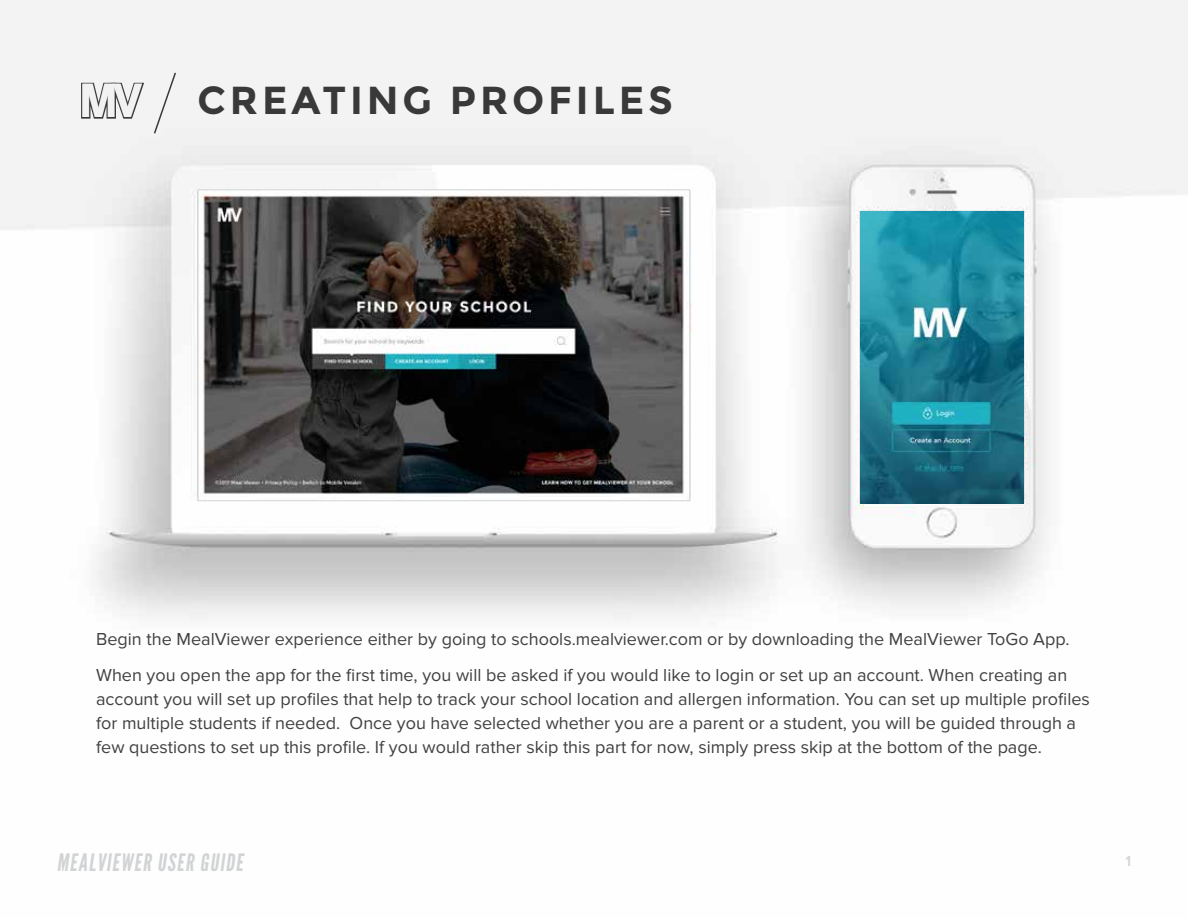
<style>
.page{position:relative;width:1188px;height:918px;background:#fff}
.page>*{position:absolute;margin:0;border:0;box-sizing:border-box;transform-origin:0 0}
.t1{font:700 39px "Montserrat";letter-spacing:.1em;color:#393939}
.t2{font:24px "League Gothic";color:#d1d3d4}
.t3{font:18px/24px "Proxima Nova";color:#414042}
.t4{font:600 15px "Proxima Nova";color:#d1d3d4}
.s1{font-family:"Coolvetica Rg";font-weight:400;font-size:49.5px;color:#f2f2f2}
</style>
<div class="page">
<img style="left:0;top:0;width:1188px;height:620px">
<svg style="left:80px;top:72px;width:66px;height:49px"></svg>
<img style="left:200px;top:192px;width:488px;height:307px">
<div style="left:198px;top:190px;width:492px;height:311px;border:1px solid #d1d3d4"></div>
<img style="left:862px;top:214px;width:160px;height:287px">
<svg style="left:153px;top:71px;width:24px;height:64px"></svg>
<h1 class="t1" style="left:81px;top:77px;width:593px"><span class="s1">MV</span> CREATING PROFILES</h1>
<p class="t3" style="left:96px;top:622px;width:975px;line-height:36px">Begin the MealViewer experience either by going to schools.mealviewer.com or by downloading the MealViewer ToGo App.<br>When you open the app for the first time, you will be asked if you would like to login or set up an account. When creating an</p>
<p class="t3" style="left:96px;top:688px;width:995px">account you will set up profiles that help to track your school location and allergen information. You can set up multiple profiles for multiple students if needed. Once you have selected whether you are a parent or a student, you will be guided through a few questions to set up this profile. If you would rather skip this part for now, simply press skip at the bottom of the page.</p>
<h2 class="t2" style="left:57px;top:848px;width:192px">MEALVIEWER USER GUIDE</h2>
<p class="t4" style="left:1125px;top:852px;width:7px">1</p>
</div>
